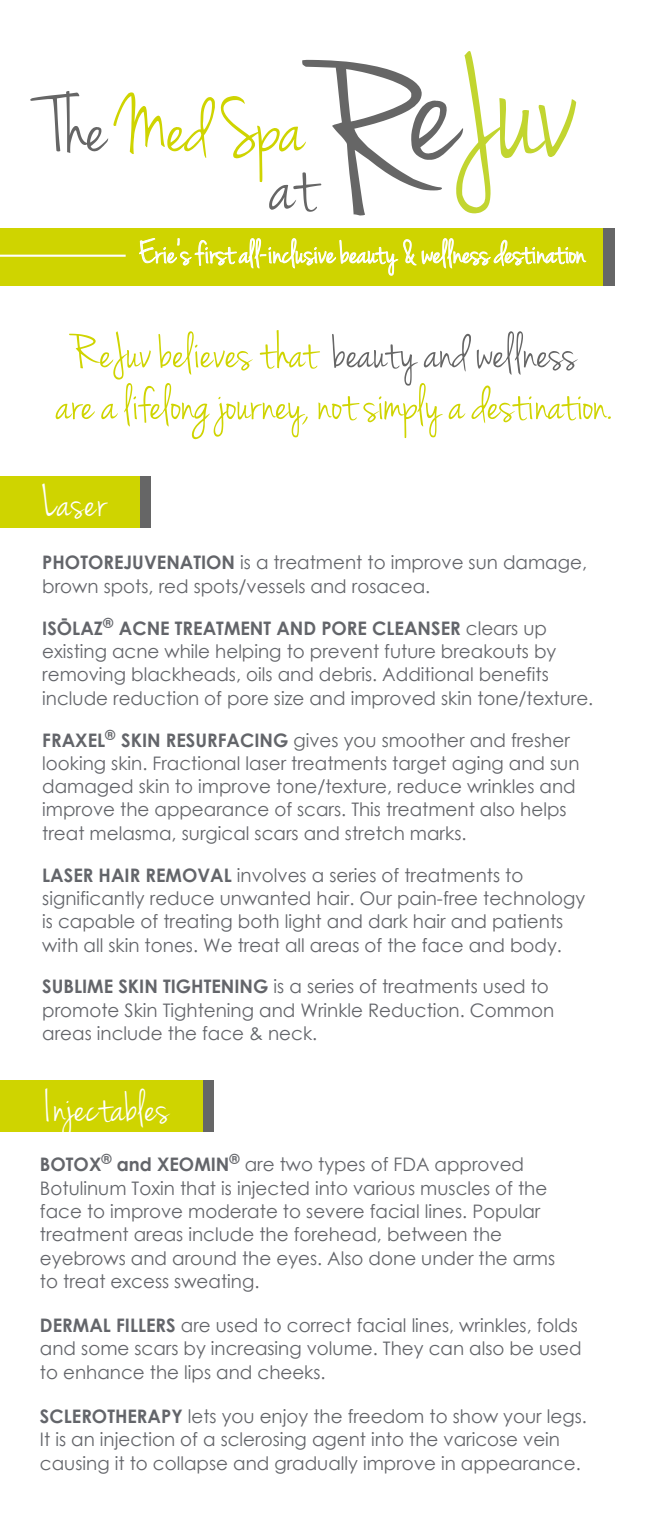
<style>
.page{position:relative;width:659px;height:1530px;background:#fff}
.page>*{position:absolute;margin:0;border:0;box-sizing:border-box;transform-origin:0 0}
.t1{font:174.75px "Jenna Sue";color:#c2d530}
.t2{font:83.75px "Jenna Sue";letter-spacing:-.02em;color:#cfd400}
.t3{font:83.75px "Jenna Sue";color:#666}
.t4{font:51.75px/51.8px "Jenna Sue";color:#cfd400}
.t5{font:46.5px "Jenna Sue";letter-spacing:.015em;color:#fff}
.t6{font:35px "Jenna Sue";color:#fff}
.t7{font:18.75px/23.2px "Century Gothic";color:#63656a}
.s1{font-size:233px;color:#666}
.s2{font-size:205px;color:#666}
.s3{color:#666}
.s4{font-weight:700}
</style>
<div class="page">
<div style="left:0;top:228px;width:612px;height:58px;background:#cfd400"></div>
<svg style="left:139px;top:238px;width:277px;height:38px"></svg>
<svg style="left:422px;top:238px;width:164px;height:30px"></svg>
<div style="left:603px;top:228px;width:11px;height:58px;background:#666"></div>
<hr style="left:0;top:255px;width:126px;height:2px;background:#fff">
<div style="left:0;top:476px;width:142px;height:52px;background:#cfd400"></div>
<div style="left:140px;top:476px;width:10px;height:52px;background:#666"></div>
<div style="left:0;top:1080px;width:205px;height:52px;background:#cfd400"></div>
<div style="left:203px;top:1080px;width:10px;height:52px;background:#666"></div>
<h1 class="t1" style="left:314px;top:5px;width:265px"><span class="s1">R</span><span class="s2">e</span>Juv</h1>
<h3 class="t6" style="left:139px;top:233px;width:448px">Erie’s first all-inclusive beauty &amp; wellness destination</h3>
<h2 class="t2" style="left:47px;top:79px;width:259px"><span class="s3">The</span>Med Spa</h2>
<h2 class="t3" style="left:271px;top:137px;width:47px">at</h2>
<h3 class="t4" style="left:57px;top:329px;width:557px">ReJuv believes that <span class="s3">beauty and wellness<br></span>are a lifelong journey, not simply a destination.</h3>
<h3 class="t5" style="left:42px;top:476px;width:66px">Laser</h3>
<p class="t7" style="left:42px;top:551px;width:546px"><span class="s4">PHOTOREJUVENATION</span> is a treatment to improve sun damage, brown spots, red spots/vessels and rosacea.</p>
<p class="t7" style="left:42px;top:616px;width:552px"><span class="s4">ISŌLAZ</span><sup>®</sup> <span class="s4">ACNE TREATMENT AND PORE CLEANSER</span> clears up existing acne while helping to prevent future breakouts by removing blackheads, oils and debris. Additional benefits include reduction of pore size and improved skin tone/texture.</p>
<p class="t7" style="left:42px;top:728px;width:539px"><span class="s4">FRAXEL</span><sup>®</sup> <span class="s4">SKIN RESURFACING</span> gives you smoother and fresher looking skin. Fractional laser treatments target aging and sun damaged skin to improve tone/texture, reduce wrinkles and improve the appearance of scars. This treatment also helps treat melasma, surgical scars and stretch marks.</p>
<p class="t7" style="left:42px;top:863px;width:544px"><span class="s4">LASER HAIR REMOVAL</span> involves a series of treatments to significantly reduce unwanted hair. Our pain-free technology is capable of treating both light and dark hair and patients with all skin tones. We treat all areas of the face and body.</p>
<p class="t7" style="left:42px;top:975px;width:513px"><span class="s4">SUBLIME SKIN TIGHTENING</span> is a series of treatments used to promote Skin Tightening and Wrinkle Reduction. Common areas include the face &amp; neck.</p>
<h3 class="t5" style="left:46px;top:1080px;width:125px">Injectables</h3>
<p class="t7" style="left:40px;top:1153px;width:517px"><span class="s4">BOTOX</span><sup>®</sup> <span class="s4">and XEOMIN</span><sup>®</sup> are two types of FDA approved Botulinum Toxin that is injected into various muscles of the face to improve moderate to severe facial lines. Popular treatment areas include the forehead, between the eyebrows and around the eyes. Also done under the arms to treat excess sweating.</p>
<p class="t7" style="left:40px;top:1313px;width:543px"><span class="s4">DERMAL FILLERS</span> are used to correct facial lines, wrinkles, folds and some scars by increasing volume. They can also be used to enhance the lips and cheeks.</p>
<p class="t7" style="left:40px;top:1404px;width:548px"><span class="s4">SCLEROTHERAPY</span> lets you enjoy the freedom to show your legs.<br>It is an injection of a sclerosing agent into the varicose vein causing it to collapse and gradually improve in appearance.</p>
</div>
